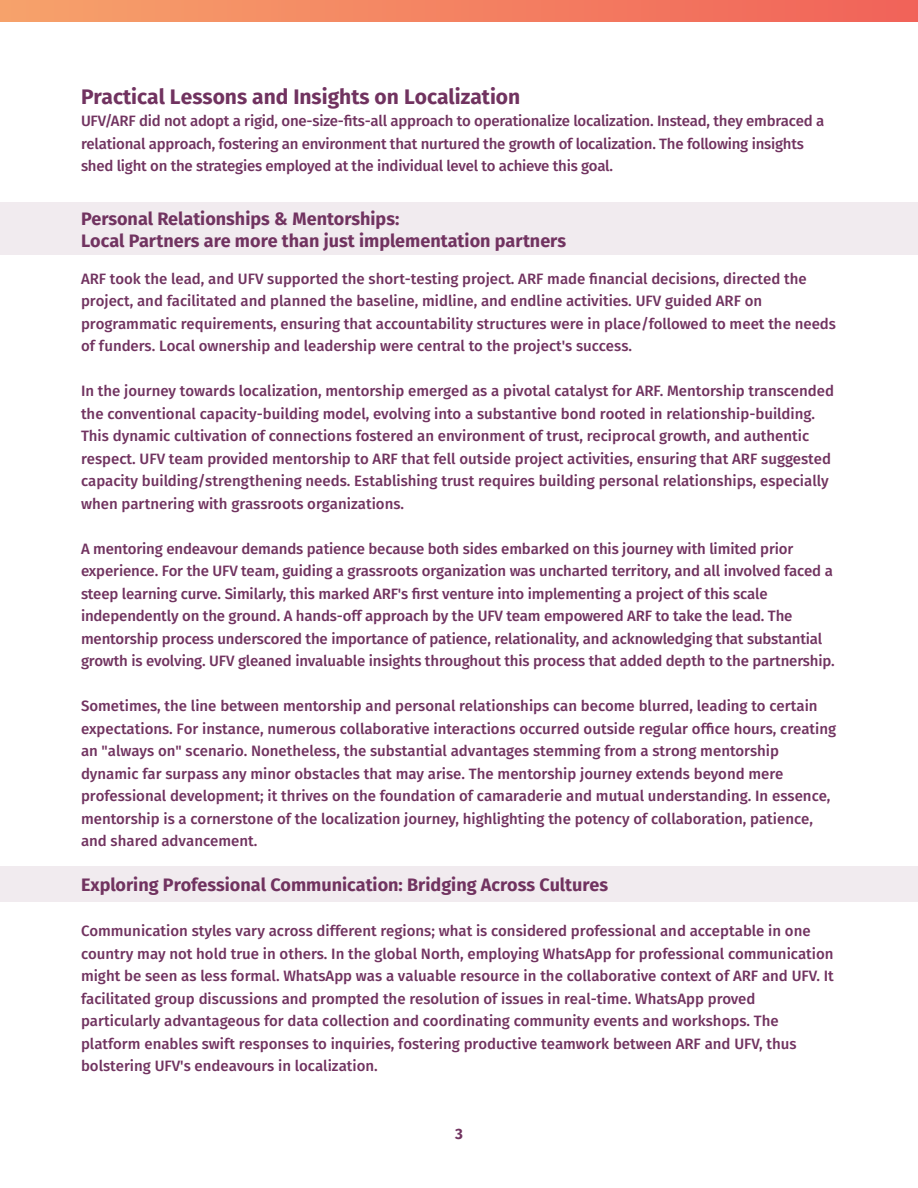
<style>
.page{position:relative;width:918px;height:1188px;background:#fff}
.page>*{position:absolute;margin:0;border:0;box-sizing:border-box;transform-origin:0 0}
.t1{font:700 21px "Fira Sans";color:#713360}
.t2{font:700 18px/22.5px "Fira Sans";color:#713360}
.t3{font:500 15px/22.5px "Fira Sans";color:#713360}
.t4{font:700 15px "Fira Sans";color:#713360}
</style>
<div class="page">
<div style="left:0;top:0;width:918px;height:21px;background:linear-gradient(to right,#f6a26b,#f16259)"></div>
<div style="left:0;top:203px;width:918px;height:52px;background:#f1ebef"></div>
<div style="left:0;top:867px;width:918px;height:35px;background:#f1ebef"></div>
<h1 class="t1" style="left:81px;top:87px;width:441px">Practical Lessons and Insights on Localization</h1>
<p class="t3" style="left:81px;top:110px;width:745px">UFV/ARF did not adopt a rigid, one-size-fits-all approach to operationalize localization. Instead, they embraced a relational approach, fostering an environment that nurtured the growth of localization. The following insights shed light on the strategies employed at the individual level to achieve this goal.</p>
<p class="t2" style="left:81px;top:208px;width:487px">Personal Relationships &amp; Mentorships:<br>Local Partners are more than just implementation partners</p>
<p class="t3" style="left:81px;top:268px;width:757px">ARF took the lead, and UFV supported the short-testing project. ARF made financial decisions, directed the project, and facilitated and planned the baseline, midline, and endline activities. UFV guided ARF on programmatic requirements, ensuring that accountability structures were in place/followed to meet the needs of funders. Local ownership and leadership were central to the project's success.</p>
<p class="t3" style="left:81px;top:380px;width:755px">In the journey towards localization, mentorship emerged as a pivotal catalyst for ARF. Mentorship transcended the conventional capacity-building model, evolving into a substantive bond rooted in relationship-building.<br>This dynamic cultivation of connections fostered an environment of trust, reciprocal growth, and authentic respect. UFV team provided mentorship to ARF that fell outside project activities, ensuring that ARF suggested capacity building/strengthening needs. Establishing trust requires building personal relationships, especially when partnering with grassroots organizations.</p>
<p class="t3" style="left:81px;top:538px;width:755px">A mentoring endeavour demands patience because both sides embarked on this journey with limited prior experience. For the UFV team, guiding a grassroots organization was uncharted territory, and all involved faced a steep learning curve. Similarly, this marked ARF's first venture into implementing a project of this scale independently on the ground. A hands-off approach by the UFV team empowered ARF to take the lead. The mentorship process underscored the importance of patience, relationality, and acknowledging that substantial growth is evolving. UFV gleaned invaluable insights throughout this process that added depth to the partnership.</p>
<p class="t3" style="left:81px;top:695px;width:757px">Sometimes, the line between mentorship and personal relationships can become blurred, leading to certain expectations. For instance, numerous collaborative interactions occurred outside regular office hours, creating an "always on" scenario. Nonetheless, the substantial advantages stemming from a strong mentorship dynamic far surpass any minor obstacles that may arise. The mentorship journey extends beyond mere professional development; it thrives on the foundation of camaraderie and mutual understanding. In essence, mentorship is a cornerstone of the localization journey, highlighting the potency of collaboration, patience, and shared advancement.</p>
<p class="t2" style="left:81px;top:875px;width:529px">Exploring Professional Communication: Bridging Across Cultures</p>
<p class="t3" style="left:81px;top:920px;width:754px">Communication styles vary across different regions; what is considered professional and acceptable in one country may not hold true in others. In the global North, employing WhatsApp for professional communication might be seen as less formal. WhatsApp was a valuable resource in the collaborative context of ARF and UFV. It facilitated group discussions and prompted the resolution of issues in real-time. WhatsApp proved particularly advantageous for data collection and coordinating community events and workshops. The platform enables swift responses to inquiries, fostering productive teamwork between ARF and UFV, thus bolstering UFV's endeavours in localization.</p>
<p class="t4" style="left:455px;top:1127px;width:9px">3</p>
</div>
